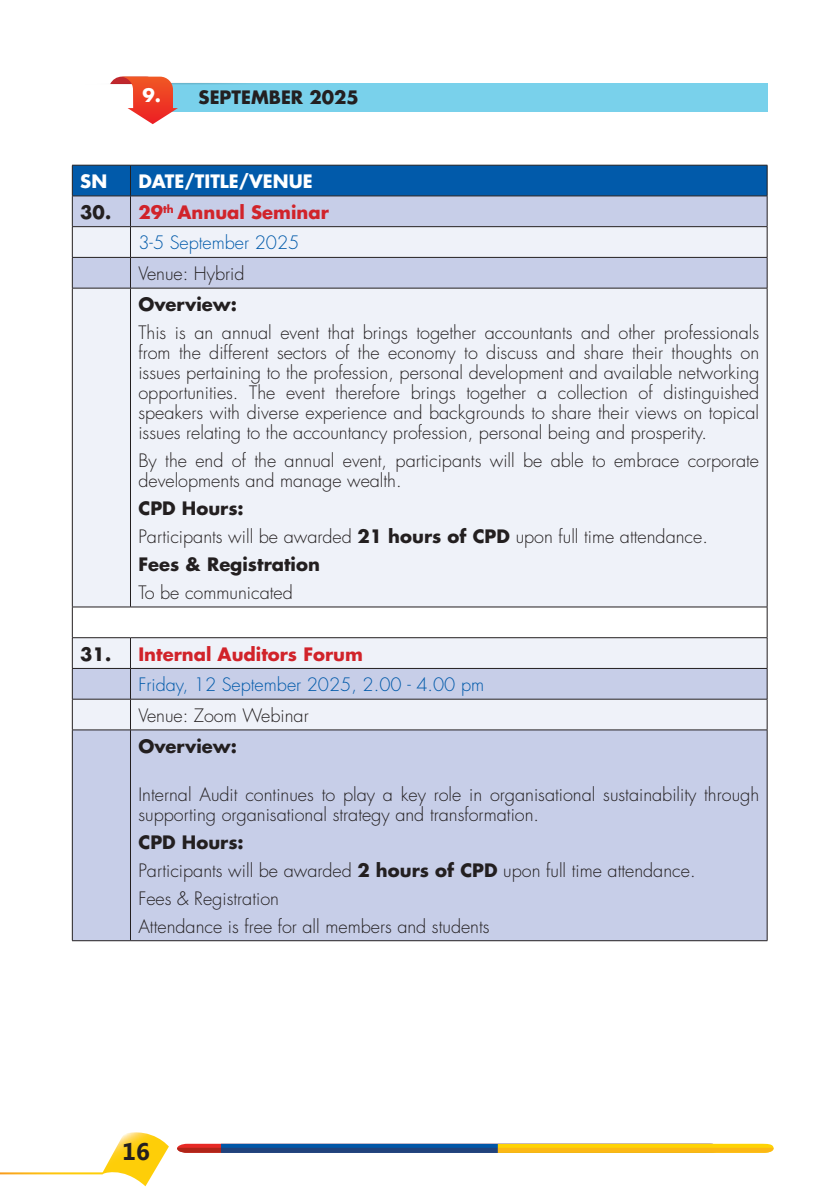
<style>
.page{position:relative;width:840px;height:1191px;background:#fff}
.page>*{position:absolute;margin:0;border:0;box-sizing:border-box;transform-origin:0 0}
.t1{font:700 24px "Myanmar Text";color:#231f20}
.t2{font:300 18px/20px "Futura Std";color:#231f20}
.t3{font:700 18px "Futura Std";color:#231f20}
.t4{font:300 18px "Futura Std";color:#015aaa}
.t5{font:700 18px "Futura Std";color:#d1232a}
.t6{font:700 18px "Futura Std";color:#fff}
.s1{font-weight:700}
</style>
<div class="page">
<svg style="left:177px;top:1143px;width:596px;height:9px;background:#938858"></svg>
<svg style="left:102px;top:1132px;width:67px;height:54px"></svg>
<div style="left:166px;top:83px;width:601px;height:29px;background:#79d1eb"></div>
<svg style="left:110px;top:77px;width:136px;height:47px"></svg>
<div style="left:73px;top:166px;width:693px;height:30px;background:#015aaa"></div>
<div style="left:73px;top:197px;width:693px;height:743px;background:#c7cee8"></div>
<svg style="left:73px;top:227px;width:693px;height:502px;fill:#eff2f9"></svg>
<hr style="left:72px;top:165px;width:58px;height:1px;background:#231f20">
<hr style="left:72px;top:165px;width:1px;height:31px;background:#231f20">
<hr style="left:130px;top:165px;width:637px;height:1px;background:#231f20">
<hr style="left:130px;top:165px;width:1px;height:31px;background:#231f20">
<hr style="left:766px;top:165px;width:1px;height:31px;background:#231f20">
<hr style="left:72px;top:196px;width:58px;height:1px;background:#231f20">
<hr style="left:72px;top:196px;width:1px;height:30px;background:#231f20">
<hr style="left:130px;top:196px;width:637px;height:1px;background:#231f20">
<hr style="left:130px;top:196px;width:1px;height:30px;background:#231f20">
<hr style="left:766px;top:196px;width:1px;height:30px;background:#231f20">
<hr style="left:72px;top:226px;width:58px;height:1px;background:#231f20">
<hr style="left:72px;top:227px;width:1px;height:30px;background:#231f20">
<hr style="left:130px;top:226px;width:637px;height:1px;background:#231f20">
<hr style="left:130px;top:227px;width:1px;height:30px;background:#231f20">
<hr style="left:766px;top:227px;width:1px;height:30px;background:#231f20">
<hr style="left:72px;top:257px;width:58px;height:1px;background:#231f20">
<hr style="left:72px;top:258px;width:1px;height:30px;background:#231f20">
<hr style="left:130px;top:257px;width:637px;height:1px;background:#231f20">
<hr style="left:130px;top:258px;width:1px;height:30px;background:#231f20">
<hr style="left:766px;top:258px;width:1px;height:30px;background:#231f20">
<hr style="left:72px;top:288px;width:58px;height:1px;background:#231f20">
<hr style="left:72px;top:288px;width:1px;height:319px;background:#231f20">
<hr style="left:72px;top:606px;width:58px;height:1px;background:#231f20">
<hr style="left:72px;top:607px;width:1px;height:30px;background:#231f20">
<hr style="left:766px;top:607px;width:1px;height:30px;background:#231f20">
<hr style="left:72px;top:637px;width:58px;height:1px;background:#231f20">
<hr style="left:72px;top:638px;width:1px;height:30px;background:#231f20">
<hr style="left:130px;top:637px;width:637px;height:1px;background:#231f20">
<hr style="left:130px;top:638px;width:1px;height:30px;background:#231f20">
<hr style="left:766px;top:638px;width:1px;height:30px;background:#231f20">
<hr style="left:72px;top:668px;width:58px;height:1px;background:#231f20">
<hr style="left:72px;top:668px;width:1px;height:31px;background:#231f20">
<hr style="left:130px;top:668px;width:637px;height:1px;background:#231f20">
<hr style="left:130px;top:668px;width:1px;height:31px;background:#231f20">
<hr style="left:766px;top:668px;width:1px;height:31px;background:#231f20">
<hr style="left:72px;top:699px;width:58px;height:1px;background:#231f20">
<hr style="left:72px;top:699px;width:1px;height:30px;background:#231f20">
<hr style="left:130px;top:699px;width:637px;height:1px;background:#231f20">
<hr style="left:130px;top:699px;width:1px;height:30px;background:#231f20">
<hr style="left:766px;top:699px;width:1px;height:30px;background:#231f20">
<hr style="left:72px;top:729px;width:58px;height:1px;background:#231f20">
<hr style="left:72px;top:730px;width:1px;height:210px;background:#231f20">
<hr style="left:72px;top:940px;width:58px;height:1px;background:#231f20">
<hr style="left:130px;top:730px;width:1px;height:210px;background:#231f20">
<hr style="left:130px;top:729px;width:637px;height:1px;background:#231f20">
<hr style="left:766px;top:730px;width:1px;height:210px;background:#231f20">
<hr style="left:130px;top:940px;width:637px;height:1px;background:#231f20">
<hr style="left:130px;top:288px;width:1px;height:319px;background:#231f20">
<hr style="left:130px;top:288px;width:637px;height:1px;background:#231f20">
<hr style="left:766px;top:288px;width:1px;height:319px;background:#231f20">
<hr style="left:130px;top:606px;width:637px;height:1px;background:#231f20">
<p class="t6" style="left:142px;top:83px;width:20px">9.</p>
<p class="t3" style="left:198px;top:85px;width:161px">SEPTEMBER 2025</p>
<p class="t6" style="left:80px;top:169px;width:28px">SN</p>
<p class="t6" style="left:138px;top:169px;width:176px">DATE/TITLE/VENUE</p>
<p class="t3" style="left:80px;top:200px;width:32px">30.</p>
<p class="t5" style="left:138px;top:200px;width:192px">29<sup>th</sup> Annual Seminar</p>
<p class="t4" style="left:138px;top:232px;width:162px">3-5 September 2025</p>
<p class="t2" style="left:138px;top:264px;width:107px">Venue: Hybrid</p>
<p class="t3" style="left:138px;top:292px;width:100px">Overview:</p>
<p class="t2" style="left:138px;top:323px;width:622px;text-align:justify">This is an annual event that brings together accountants and other professionals from the different sectors of the economy to discuss and share their thoughts on issues pertaining to the profession, personal development and available networking opportunities. The event therefore brings together a collection of distinguished speakers with diverse experience and backgrounds to share their views on topical issues relating to the accountancy profession, personal being and prosperity.</p>
<p class="t2" style="left:138px;top:451px;width:622px">By the end of the annual event, participants will be able to embrace corporate developments and manage wealth.</p>
<p class="t3" style="left:138px;top:496px;width:107px">CPD Hours:</p>
<p class="t2" style="left:138px;top:527px;width:570px">Participants will be awarded <span class="s1">21 hours of CPD</span> upon full time attendance.</p>
<p class="t3" style="left:138px;top:552px;width:183px">Fees &amp; Registration</p>
<p class="t2" style="left:138px;top:583px;width:156px">To be communicated</p>
<p class="t3" style="left:80px;top:642px;width:32px">31.</p>
<p class="t5" style="left:138px;top:642px;width:226px">Internal Auditors Forum</p>
<p class="t4" style="left:138px;top:674px;width:347px">Friday, 12 September 2025, 2.00 - 4.00 pm</p>
<p class="t2" style="left:138px;top:706px;width:172px">Venue: Zoom Webinar</p>
<p class="t3" style="left:138px;top:734px;width:100px">Overview:</p>
<p class="t2" style="left:138px;top:784px;width:622px">Internal Audit continues to play a key role in organisational sustainability through supporting organisational strategy and transformation.</p>
<p class="t3" style="left:138px;top:830px;width:107px">CPD Hours:</p>
<p class="t2" style="left:138px;top:860px;width:558px">Participants will be awarded <span class="s1">2 hours of CPD</span> upon full time attendance.</p>
<p class="t2" style="left:138px;top:888px;width:142px">Fees &amp; Registration</p>
<p class="t2" style="left:138px;top:916px;width:352px">Attendance is free for all members and students</p>
<h1 class="t1" style="left:122px;top:1137px;width:29px">16</h1>
</div>
